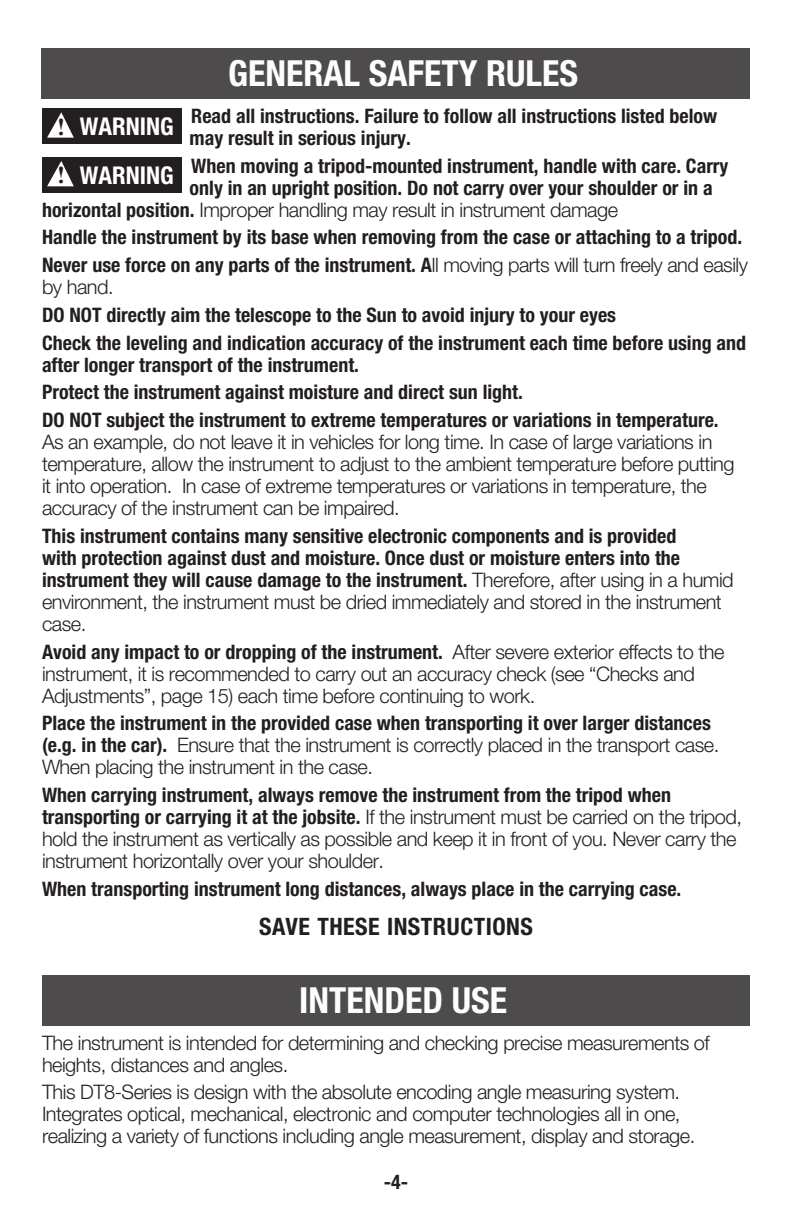
<style>
.page{position:relative;width:792px;height:1224px;background:#fff}
.page>*{position:absolute;margin:0;border:0;box-sizing:border-box;transform-origin:0 0}
.t1{font:700 condensed 36px "Helvetica Neue LT Std";color:#fefdfd}
.t2{font:700 condensed 24.4px "Helvetica Neue LT Std";color:#fff}
.t3{font:700 condensed 24px "Helvetica Neue LT Std";letter-spacing:.02em;color:#241f1f}
.t4{font:300 20px/22px "Helvetica Neue LT Std";letter-spacing:-.025em;color:#241f1f}
.t5{font:700 condensed 20px/22px "Helvetica Neue LT Std";color:#241f1f}
.s1{font-family:"Times New Roman";font-stretch:normal;font-size:24px;color:#241f1f}
.s2{font-family:"Times New Roman";font-stretch:normal;font-size:24px}
.s3{font-size:24.4px;color:#fff}
.s4{font-weight:700;font-stretch:condensed}
.s5{font-weight:300;font-stretch:normal}
</style>
<div class="page">
<div style="left:42px;top:48px;width:708px;height:50px;background:#4e4b4c"></div>
<div style="left:42px;top:108px;width:140px;height:36px;background:#241f1f"></div>
<svg style="left:47px;top:112px;width:27px;height:26px"></svg>
<div style="left:42px;top:157px;width:140px;height:36px;background:#241f1f"></div>
<svg style="left:47px;top:161px;width:27px;height:25px"></svg>
<div style="left:42px;top:975px;width:708px;height:50px;background:#4e4b4c"></div>
<h1 class="t1" style="left:228px;top:51px;width:352px">GENERAL SAFETY RULES</h1>
<p class="t2" style="left:57px;top:111px;width:118px"><span class="s1">!</span> WARNING</p>
<p class="t5" style="left:190px;top:105px;width:529px">Read all instructions. Failure to follow all instructions listed below may result in serious injury.</p>
<p class="t5" style="left:57px;top:154px;width:673px"><span class="s2">!</span> <span class="s3">WARNING</span> When moving a tripod-mounted instrument, handle with care. Carry</p>
<p class="t5" style="left:190px;top:176px;width:524px">only in an upright position. Do not carry over your shoulder or in a</p>
<p class="t4" style="left:42px;top:198px;width:578px"><span class="s4">horizontal position.</span> Improper handling may result in instrument damage</p>
<p class="t5" style="left:42px;top:223px;width:708px;line-height:27.8px">Handle the instrument by its base when removing from the case or attaching to a tripod.<br>Never use force on any parts of the instrument. A<span class="s5">ll moving parts will turn freely and easily</span></p>
<p class="t4" style="left:42px;top:276px;width:73px">by hand.</p>
<p class="t5" style="left:42px;top:301px;width:706px;line-height:27.8px">DO NOT directly aim the telescope to the Sun to avoid injury to your eyes<br>Check the leveling and indication accuracy of the instrument each time before using and</p>
<p class="t5" style="left:42px;top:350px;width:678px;line-height:27.8px">after longer transport of the instrument.<br>Protect the instrument against moisture and direct sun light.<br>DO NOT subject the instrument to extreme temperatures or variations in temperature.</p>
<p class="t4" style="left:42px;top:431px;width:694px">As an example, do not leave it in vehicles for long time. In case of large variations in temperature, allow the instrument to adjust to the ambient temperature before putting it into operation. In case of extreme temperatures or variations in temperature, the accuracy of the instrument can be impaired.</p>
<p class="t5" style="left:42px;top:525px;width:693px">This instrument contains many sensitive electronic components and is provided<br>with protection against dust and moisture. Once dust or moisture enters into the instrument they will cause damage to the instrument. <span class="s5">Therefore, after using in a humid environment, the instrument must be dried immediately and stored in the instrument case.</span></p>
<p class="t4" style="left:42px;top:640px;width:684px"><span class="s4">Avoid any impact to or dropping of the instrument.</span> After severe exterior effects to the instrument, it is recommended to carry out an accuracy check (see “Checks and<br>Adjustments”, page 15) each time before continuing to work.</p>
<p class="t4" style="left:42px;top:712px;width:679px"><span class="s4">Place the instrument in the provided case when transporting it over larger distances (e.g. in the car).</span> Ensure that the instrument is correctly placed in the transport case.<br>When placing the instrument in the case.</p>
<p class="t4" style="left:42px;top:784px;width:702px"><span class="s4">When carrying instrument, always remove the instrument from the tripod when transporting or carrying it at the jobsite.</span> If the instrument must be carried on the tripod, hold the instrument as vertically as possible and keep it in front of you. Never carry the instrument horizontally over your shoulder.</p>
<p class="t5" style="left:42px;top:878px;width:641px">When transporting instrument long distances, always place in the carrying case.</p>
<p class="t3" style="left:259px;top:912px;width:275px">SAVE THESE INSTRUCTIONS</p>
<h1 class="t1" style="left:299px;top:978px;width:209px">INTENDED USE</h1>
<p class="t4" style="left:42px;top:1031px;width:669px">The instrument is intended for determining and checking precise measurements of heights, distances and angles.</p>
<p class="t4" style="left:42px;top:1081px;width:655px">This DT8-Series is design with the absolute encoding angle measuring system.<br>Integrates optical, mechanical, electronic and computer technologies all in one, realizing a variety of functions including angle measurement, display and storage.</p>
<p class="t5" style="left:384px;top:1171px;width:26px">-4-</p>
</div>
